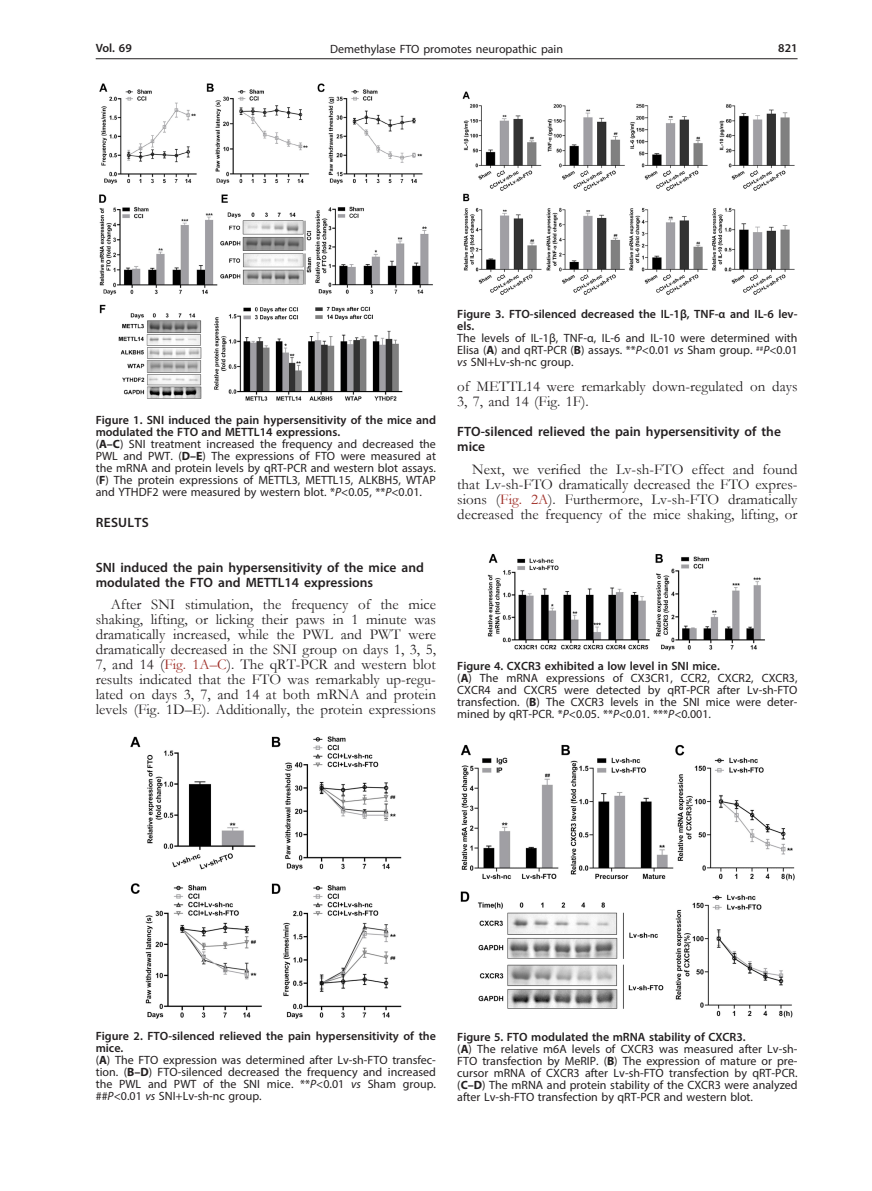
<style>
.page{position:relative;width:872px;height:1191px;background:#fff}
.page>*{position:absolute;margin:0;border:0;box-sizing:border-box;transform-origin:0 0}
.Body_tekst{font:15px/15px "Garamond";color:#231f20;text-align:justify}
.Tytul_2{font:600 13.5px/15px "Myriad Pro";color:#231f20}
.Tytul_1{font:600 13.5px "Myriad Pro";letter-spacing:.02em;color:#231f20}
.Figure_1{font:12px/12px "Myriad Pro";color:#231f20;text-align:justify}
.Figure{font:600 12px/12px "Myriad Pro";color:#231f20}
.s1{font-weight:700}
.s2{font-style:italic}
.s3{color:#9f2d26}
</style>
<div class="page">
<hr style="left:96px;top:58px;width:701px;height:1px;background:#231f20">
<img style="left:99px;top:83px;width:334px;height:318px">
<img style="left:130px;top:736px;width:272px;height:283px">
<img style="left:462px;top:91px;width:333px;height:204px">
<img style="left:487px;top:553px;width:278px;height:98px">
<img style="left:460px;top:744px;width:335px;height:274px">
<p class="Figure" style="left:96px;top:42px;width:38px">Vol. 69</p>
<p class="Figure_1" style="left:330px;top:43px;width:234px">Demethylase FTO promotes neuropathic pain</p>
<p class="Figure" style="left:778px;top:42px;width:21px">821</p>
<p class="Figure" style="left:96px;top:413px;width:342px">Figure 1. SNI induced the pain hypersensitivity of the mice and modulated the FTO and METTL14 expressions.</p>
<p class="Figure_1" style="left:96px;top:437px;width:342px">(<span class="s1">A–C</span>) SNI treatment increased the frequency and decreased the PWL and PWT. (<span class="s1">D–E</span>) The expressions of FTO were measured at the mRNA and protein levels by qRT-PCR and western blot assays. (<span class="s1">F</span>) The protein expressions of METTL3, METTL15, ALKBH5, WTAP and YTHDF2 were measured by western blot. *<span class="s2">P</span>&lt;0.05, **<span class="s2">P</span>&lt;0.01.</p>
<p class="Tytul_1" style="left:96px;top:513px;width:55px">RESULTS</p>
<p class="Tytul_2" style="left:96px;top:559px;width:330px">SNI induced the pain hypersensitivity of the mice and modulated the FTO and METTL14 expressions</p>
<p class="Body_tekst" style="left:96px;top:596px;width:342px;text-indent:15px">After SNI stimulation, the frequency of the mice shaking, lifting, or licking their paws in 1 minute was dramatically increased, while the PWL and PWT were dramatically decreased in the SNI group on days 1, 3, 5, 7, and 14 (<span class="s3">Fig. 1A–C</span>). The qRT-PCR and western blot results indicated that the FTO was remarkably up-regu&shy;lated on days 3, 7, and 14 at both mRNA and protein levels (Fig. 1D–E). Additionally, the protein expressions</p>
<p class="Figure" style="left:457px;top:308px;width:342px">Figure 3. FTO-silenced decreased the IL-1β, TNF-α and IL-6 lev&shy;els.</p>
<p class="Figure_1" style="left:457px;top:332px;width:342px">The levels of IL-1β, TNF-α, IL-6 and IL-10 were determined with Elisa (<span class="s1">A</span>) and qRT-PCR (<span class="s1">B</span>) assays. **<span class="s2">P</span>&lt;0.01 <span class="s2">vs</span> Sham group. <sup>##</sup><span class="s2">P</span>&lt;0.01 <span class="s2">vs</span> SNI+Lv-sh-nc group.</p>
<p class="Body_tekst" style="left:457px;top:378px;width:342px">of METTL14 were remarkably down-regulated on days<br>3, 7, and 14 (Fig. 1F).</p>
<p class="Tytul_2" style="left:457px;top:424px;width:325px">FTO-silenced relieved the pain hypersensitivity of the mice</p>
<p class="Body_tekst" style="left:457px;top:461px;width:342px;text-indent:15px">Next, we verified the Lv-sh-FTO effect and found that Lv-sh-FTO dramatically decreased the FTO expres&shy;sions (<span class="s3">Fig. 2A</span>). Furthermore, Lv-sh-FTO dramatically decreased the frequency of the mice shaking, lifting, or</p>
<p class="Figure" style="left:457px;top:660px;width:264px">Figure 4. CXCR3 exhibited a low level in SNI mice.</p>
<p class="Figure_1" style="left:457px;top:672px;width:342px">(<span class="s1">A</span>) The mRNA expressions of CX3CR1, CCR2, CXCR2, CXCR3, CXCR4 and CXCR5 were detected by qRT-PCR after Lv-sh-FTO transfection. (<span class="s1">B</span>) The CXCR3 levels in the SNI mice were deter&shy;mined by qRT-PCR. *<span class="s2">P</span>&lt;0.05. **<span class="s2">P</span>&lt;0.01. ***<span class="s2">P</span>&lt;0.001.</p>
<p class="Figure" style="left:96px;top:1029px;width:342px">Figure 2. FTO-silenced relieved the pain hypersensitivity of the mice.</p>
<p class="Figure_1" style="left:96px;top:1053px;width:342px">(<span class="s1">A</span>) The FTO expression was determined after Lv-sh-FTO transfec&shy;tion. (<span class="s1">B–D</span>) FTO-silenced decreased the frequency and increased the PWL and PWT of the SNI mice. **<span class="s2">P</span>&lt;0.01 <span class="s2">vs</span> Sham group. ##<span class="s2">P</span>&lt;0.01 <span class="s2">vs</span> SNI+Lv-sh-nc group.</p>
<p class="Figure" style="left:457px;top:1030px;width:290px">Figure 5. FTO modulated the mRNA stability of CXCR3.</p>
<p class="Figure_1" style="left:457px;top:1042px;width:342px">(<span class="s1">A</span>) The relative m6A levels of CXCR3 was measured after Lv-sh-FTO transfection by MeRIP. (<span class="s1">B</span>) The expression of mature or pre&shy;cursor mRNA of CXCR3 after Lv-sh-FTO transfection by qRT-PCR. (<span class="s1">C–D</span>) The mRNA and protein stability of the CXCR3 were analyzed after Lv-sh-FTO transfection by qRT-PCR and western blot.</p>
</div>
